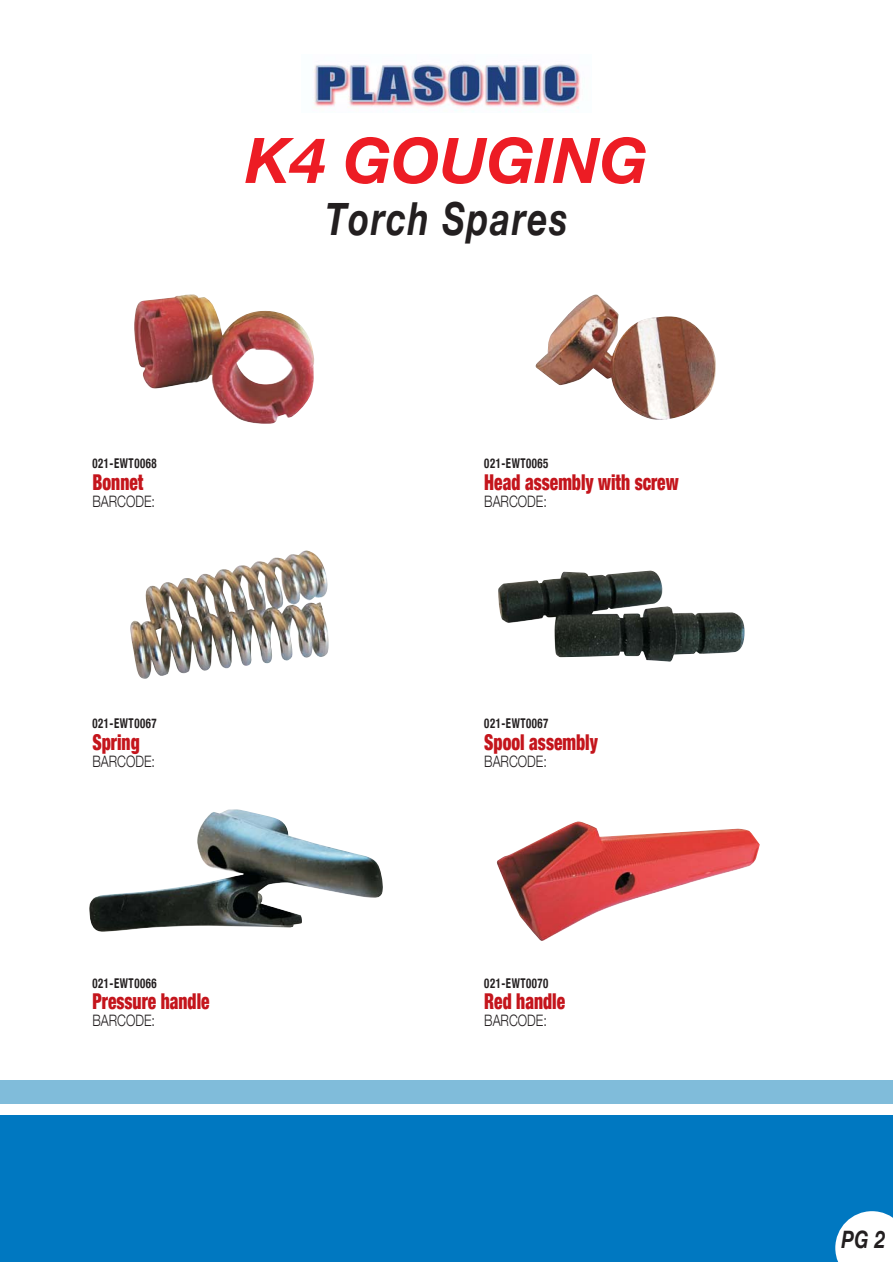
<style>
.page{position:relative;width:893px;height:1263px;background:#fff}
.page>*{position:absolute;margin:0;border:0;box-sizing:border-box;transform-origin:0 0}
.t1{font:italic 700 62.85px "Helvetica Neue";color:#ed1c24}
.t2{font:italic 700 45.6px "Helvetica Neue";letter-spacing:.05em;color:#231f20;scale:.77 1}
.t3{font:italic 700 24px "Helvetica Neue";color:#231f20;scale:.77 1}
.t4{font:900 condensed 21.75px "Helvetica Neue";color:#c4151c;scale:.8 1}
.t5{font:300 15.75px "Helvetica Neue";color:#231f20;scale:.8 1}
.t6{font:700 condensed 13.5px "Helvetica Neue";letter-spacing:.05em;color:#231f20;scale:.8 1}
</style>
<div class="page">
<div style="left:0;top:1080px;width:892px;height:23px;background:#80bcda"></div>
<div style="left:0;top:1116px;width:892px;height:146px;background:#0078c1"></div>
<svg style="left:835px;top:1211px;width:57px;height:51px;background:#deedf7"></svg>
<img style="left:134px;top:294px;width:180px;height:130px">
<img style="left:535px;top:294px;width:181px;height:126px">
<img style="left:130px;top:550px;width:199px;height:129px">
<img style="left:498px;top:571px;width:247px;height:91px">
<img style="left:89px;top:809px;width:294px;height:123px">
<img style="left:496px;top:821px;width:264px;height:120px">
<img style="left:314px;top:64px;width:266px;height:48px">
<h1 class="t1" style="left:245px;top:122px;width:403px">K4 GOUGING</h1>
<h2 class="t2" style="left:325px;top:191px;width:316px">Torch Spares</h2>
<p class="t6" style="left:92px;top:455px;width:82px">021-EWT0068</p>
<p class="t4" style="left:92px;top:469px;width:65px">Bonnet</p>
<p class="t5" style="left:92px;top:491px;width:80px">BARCODE:</p>
<p class="t6" style="left:92px;top:715px;width:82px">021-EWT0067</p>
<p class="t4" style="left:92px;top:728px;width:61px">Spring</p>
<p class="t5" style="left:92px;top:751px;width:80px">BARCODE:</p>
<p class="t6" style="left:92px;top:975px;width:82px">021-EWT0066</p>
<p class="t4" style="left:92px;top:988px;width:148px">Pressure handle</p>
<p class="t5" style="left:92px;top:1011px;width:80px">BARCODE:</p>
<p class="t6" style="left:484px;top:455px;width:82px">021-EWT0065</p>
<p class="t4" style="left:484px;top:469px;width:244px">Head assembly with screw</p>
<p class="t5" style="left:484px;top:491px;width:80px">BARCODE:</p>
<p class="t6" style="left:484px;top:715px;width:82px">021-EWT0067</p>
<p class="t4" style="left:484px;top:728px;width:143px">Spool assembly</p>
<p class="t5" style="left:484px;top:751px;width:80px">BARCODE:</p>
<p class="t6" style="left:484px;top:975px;width:82px">021-EWT0070</p>
<p class="t4" style="left:484px;top:988px;width:103px">Red handle</p>
<p class="t5" style="left:484px;top:1011px;width:80px">BARCODE:</p>
<p class="t3" style="left:841px;top:1224px;width:58px">PG 2</p>
</div>
